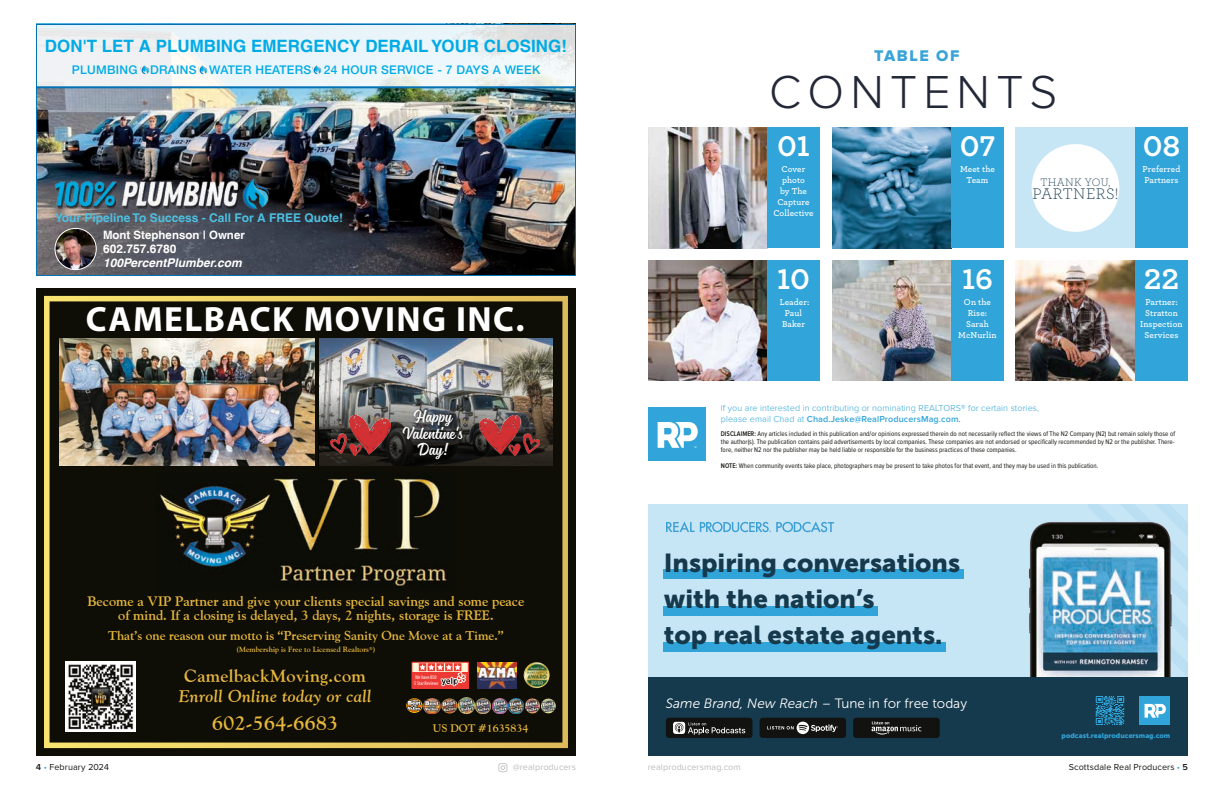
<style>
.page{position:relative;width:1224px;height:792px;background:#fff}
.page>*{position:absolute;margin:0;border:0;box-sizing:border-box;transform-origin:0 0}
.t1{font:300 48px "Proxima Nova";letter-spacing:.13em;color:#232838}
.t2{font:700 35.2px "Myriad Pro";letter-spacing:.04em;color:#fff}
.t3{font:700 30px "Archer Pro";color:#fff}
.t4{font:25.8px/35.9px "Museo Sans 900";color:#15394d}
.t5{font:20.8px/16.6px "Magneton";color:#fff;text-align:center}
.t6{font:700 20px "Goudy Old Style BT";letter-spacing:.02em;color:#e8b73d}
.t7{font:700 17.6px "Goudy Old Style BT";letter-spacing:.02em;color:#e8b73d}
.t8{font:700 17px "Helvetica";color:#00abe5}
.t9{font:italic 700 17px "Goudy Old Style BT";letter-spacing:.02em;color:#e8b73d}
.t10{font:300 16.1px "Archer Pro";letter-spacing:.03em;color:#15394d}
.t11{font:16.1px "Proxima Nova Extrabld";letter-spacing:.1em;color:#39a3d8}
.t12{font:700 13.8px/13.8px "Goudy Old Style BT";color:#e8b73d;text-align:center}
.t13{font:13.6px "Museo Sans 300";color:#fff}
.t14{font:700 12.9px "Goudy Old Style BT";color:#e8b73d}
.t15{font:500 12px "Helvetica Neue LT Std";letter-spacing:.025em;color:#00abe5}
.t16{font:700 12px "Helvetica";color:#4dbfe0}
.t17{font:italic 700 12px "Helvetica";color:#fff}
.t18{font:700 12px "Helvetica";color:#fff}
.t19{font:700 11.5px "Helvetica";color:#fff}
.t20{font:300 11.3px "Archer Pro";letter-spacing:.03em;color:#15394d}
.t21{font:700 11px "Goudy Old Style BT";color:#e8b73d}
.t22{font:600 9px/11px "Archer Pro";letter-spacing:.01em;color:#fff;text-align:center}
.t23{font:300 9px/11px "Proxima Nova";letter-spacing:.01em;color:#31a5d9}
.t24{font:9px "Proxima Nova";letter-spacing:.01em;color:#171713}
.t25{font:9px "Proxima Nova";letter-spacing:.01em;color:#bbbcbc}
.t26{font:700 7.6px "Goudy Old Style BT";color:#e8b73d}
.t27{font:7px/8px "Proxima Nova Cond";color:#171713;text-align:justify}
.t28{font:7px "Museo Sans 900";color:#31a5d9}
.t29{font:condensed 5.5px/6.2px "Myriad Pro";color:#fff}
.s1{font-weight:600}
.s2{font-style:italic}
.s3{color:#31a5d9}
</style>
<div class="page">
<svg style="left:498px;top:763px;width:9px;height:9px"></svg>
<div style="left:648px;top:504px;width:540px;height:252px;background:#c6e6f6"></div>
<img style="left:1018px;top:514px;width:165px;height:164px">
<div style="left:648px;top:678px;width:540px;height:78px;background:#15394d"></div>
<svg style="left:666px;top:718px;width:86px;height:20px;background:#343434"></svg>
<svg style="left:760px;top:718px;width:86px;height:20px;background:#2e2e2d"></svg>
<svg style="left:853px;top:718px;width:87px;height:20px;background:#252524"></svg>
<div style="left:663px;top:569px;width:301px;height:10px;background:#31a5d9"></div>
<div style="left:663px;top:606px;width:215px;height:9px;background:#31a5d9"></div>
<div style="left:663px;top:642px;width:283px;height:10px;background:#31a5d9"></div>
<svg style="left:666px;top:521px;width:168px;height:11px"></svg>
<div style="left:1139px;top:696px;width:31px;height:29px;background:#31a5d9"></div>
<svg style="left:1145px;top:704px;width:21px;height:14px"></svg>
<svg style="left:1096px;top:696px;width:28px;height:29px"></svg>
<img style="left:36px;top:24px;width:540px;height:252px">
<img style="left:55px;top:228px;width:41px;height:42px;border-radius:21px">
<div style="left:55px;top:228px;width:42px;height:42px;border:1px solid #fff;border-radius:50%"></div>
<div style="left:36px;top:288px;width:540px;height:468px;background:#0e0e07"></div>
<img style="left:44px;top:296px;width:524px;height:452px">
<img style="left:65px;top:661px;width:70px;height:70px">
<img style="left:476px;top:699px;width:15px;height:14px">
<img style="left:467px;top:698px;width:7px;height:16px">
<img style="left:493px;top:699px;width:63px;height:14px">
<div style="left:412px;top:662px;width:57px;height:26px;border:1px solid #ea271a"></div>
<div style="left:412px;top:672px;width:56px;height:16px;background:#ed3933"></div>
<img style="left:406px;top:629px;width:61px;height:98px">
<img style="left:477px;top:662px;width:39px;height:26px">
<img style="left:524px;top:662px;width:26px;height:26px;border-radius:13px">
<img style="left:386px;top:402px;width:95px;height:66px">
<img style="left:479px;top:416px;width:61px;height:39px">
<img style="left:330px;top:416px;width:61px;height:39px">
<img style="left:832px;top:128px;width:119px;height:120px">
<div style="left:951px;top:128px;width:53px;height:120px;background:#31a5d9"></div>
<div style="left:648px;top:408px;width:57px;height:53px;background:#31a5d9"></div>
<svg style="left:658px;top:422px;width:40px;height:26px"></svg>
<img style="left:648px;top:128px;width:119px;height:120px">
<div style="left:767px;top:128px;width:53px;height:120px;background:#31a5d9"></div>
<img style="left:648px;top:260px;width:119px;height:121px">
<img style="left:832px;top:260px;width:119px;height:121px">
<div style="left:767px;top:260px;width:53px;height:121px;background:#31a5d9"></div>
<img style="left:1016px;top:260px;width:119px;height:121px">
<div style="left:1135px;top:128px;width:53px;height:120px;background:#31a5d9"></div>
<div style="left:1016px;top:128px;width:119px;height:120px;background:#c6e6f6"></div>
<div style="left:1032px;top:144px;width:87px;height:88px;background:#fff;border-radius:50%"></div>
<div style="left:1135px;top:260px;width:53px;height:121px;background:#31a5d9"></div>
<div style="left:951px;top:260px;width:53px;height:121px;background:#31a5d9"></div>
<h3 class="t8" style="left:45px;top:39px;width:524px">DON'T LET A PLUMBING EMERGENCY DERAIL YOUR CLOSING!</h3>
<h3 class="t15" style="left:72px;top:62px;width:470px">PLUMBING DRAINS WATER HEATERS 24 HOUR SERVICE - 7 DAYS A WEEK</h3>
<h3 class="t16" style="left:55px;top:212px;width:290px">Your Pipeline To Success - Call For A FREE Quote!</h3>
<h3 class="t19" style="left:103px;top:230px;width:143px">Mont Stephenson | Owner</h3>
<h3 class="t18" style="left:103px;top:244px;width:75px">602.757.6780</h3>
<h3 class="t17" style="left:103px;top:258px;width:140px">100PercentPlumber.com</h3>
<h2 class="t2" style="left:86px;top:296px;width:440px">CAMELBACK MOVING INC.</h2>
<h3 class="t5" style="left:403px;top:409px;width:62px">Happy<br>Valentine's<br>Day!</h3>
<h3 class="t12" style="left:87px;top:594px;width:439px">Become a VIP Partner and give your clients special savings and some peace of mind. If a closing is delayed, 3 days, 2 nights, storage is FREE.</h3>
<h3 class="t14" style="left:108px;top:627px;width:397px">That’s one reason our motto is “Preserving Sanity One Move at a Time.”</h3>
<p class="t26" style="left:236px;top:645px;width:141px">(Membership is Free to Licensed Realtors<sup>®</sup>)</p>
<h3 class="t7" style="left:184px;top:665px;width:183px">CamelbackMoving.com</h3>
<h3 class="t9" style="left:179px;top:686px;width:194px">Enroll Online today or call</h3>
<h3 class="t6" style="left:212px;top:710px;width:127px">602-564-6683</h3>
<p class="t29" style="left:414px;top:674px;width:26px">We have 850<br>5 Star Reviews</p>
<h3 class="t21" style="left:433px;top:721px;width:97px">US DOT #1635834</h3>
<h3 class="t11" style="left:874px;top:48px;width:87px">TABLE OF</h3>
<h1 class="t1" style="left:769px;top:70px;width:290px">CONTENTS</h1>
<h3 class="t3" style="left:777px;top:123px;width:34px">01</h3>
<p class="t22" style="left:773px;top:163px;width:42px">Cover photo<br>by The<br>Capture<br>Collective</p>
<h3 class="t3" style="left:777px;top:255px;width:34px">10</h3>
<p class="t22" style="left:780px;top:296px;width:31px">Leader:<br>Paul<br>Baker</p>
<h3 class="t3" style="left:960px;top:123px;width:37px">07</h3>
<p class="t22" style="left:960px;top:163px;width:36px">Meet the<br>Team</p>
<h3 class="t3" style="left:962px;top:255px;width:32px">16</h3>
<p class="t22" style="left:958px;top:296px;width:40px">On the<br>Rise:<br>Sarah<br>McNurlin</p>
<h3 class="t3" style="left:1143px;top:123px;width:39px">08</h3>
<p class="t22" style="left:1143px;top:163px;width:39px">Preferred</p>
<h3 class="t20" style="left:1040px;top:175px;width:72px">THANK YOU,</h3>
<p class="t22" style="left:1145px;top:174px;width:35px">Partners</p>
<h3 class="t10" style="left:1032px;top:183px;width:88px">PARTNERS!</h3>
<h3 class="t3" style="left:1144px;top:255px;width:37px">22</h3>
<p class="t22" style="left:1140px;top:296px;width:44px">Partner:<br>Stratton<br>Inspection<br>Services</p>
<p class="t23" style="left:721px;top:403px;width:320px">If you are interested in contributing or nominating REALTORS® for certain stories, please email Chad at <span class="s1">Chad.Jeske@RealProducersMag.com.</span></p>
<p class="t27" style="left:721px;top:430px;width:456px"><span class="s1">DISCLAIMER:</span> Any articles included in this publication and/or opinions expressed therein do not necessarily reflect the views of The N2 Company (N2) but remain solely those of the author(s). The publication contains paid advertisements by local companies. These companies are not endorsed or specifically recommended by N2 or the publisher. There&shy;fore, neither N2 nor the publisher may be held liable or responsible for the business practices of these companies.</p>
<p class="t27" style="left:721px;top:462px;width:379px"><span class="s1">NOTE:</span> When community events take place, photographers may be present to take photos for that event, and they may be used in this publication.</p>
<h3 class="t4" style="left:664px;top:545px;width:298px">Inspiring conversations with the nation’s<br>top real estate agents.</h3>
<h3 class="t13" style="left:666px;top:696px;width:303px"><span class="s2">Same Brand, New Reach</span> – Tune in for free today</h3>
<p class="t28" style="left:1062px;top:732px;width:110px">podcast.realproducersmag.com</p>
<p class="t24" style="left:36px;top:762px;width:75px"><span class="s1">4</span> <span class="s3">•</span> February 2024</p>
<p class="t25" style="left:513px;top:762px;width:65px">@realproducers</p>
<p class="t25" style="left:648px;top:762px;width:94px">realproducersmag.com</p>
<p class="t24" style="left:1069px;top:762px;width:121px">Scottsdale Real Producers <span class="s3">•</span> <span class="s1">5</span></p>
</div>
